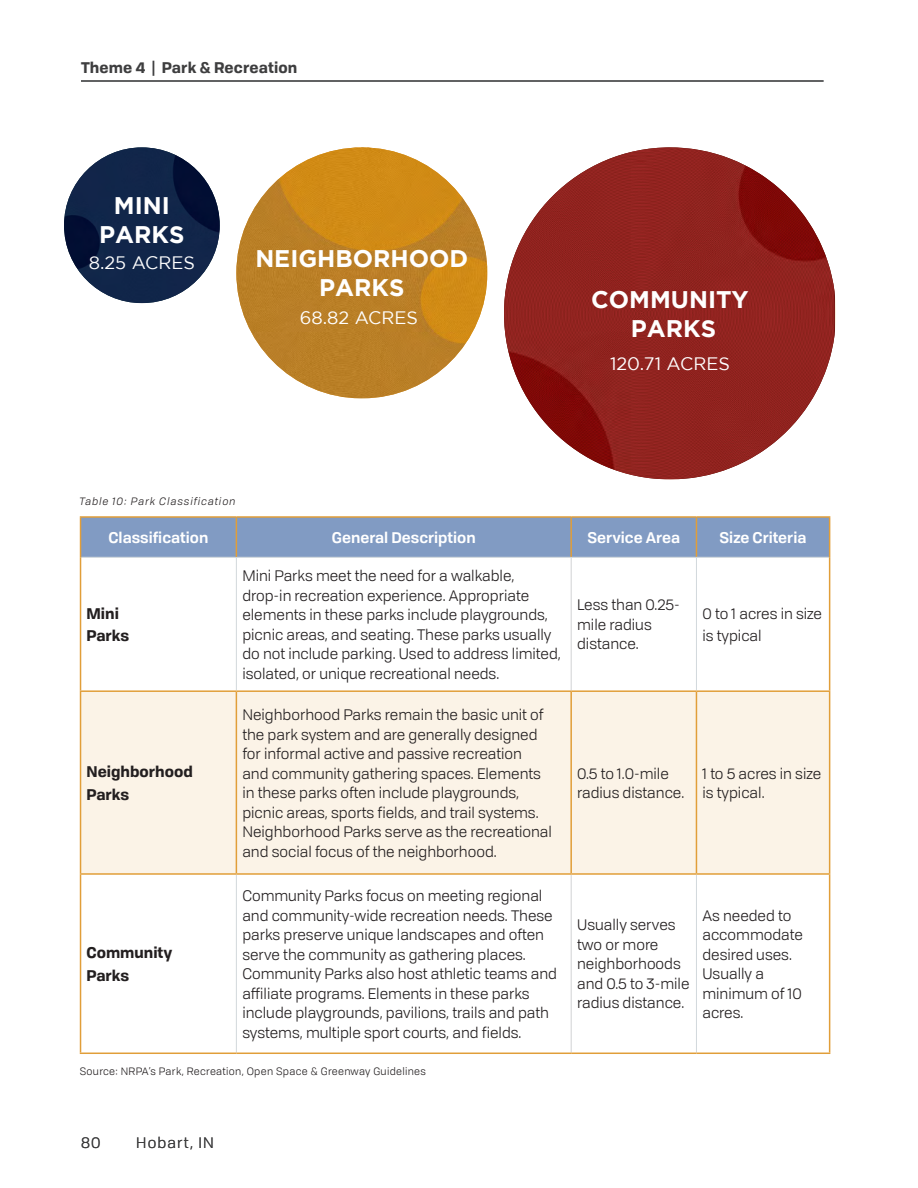
<style>
.page{position:relative;width:918px;height:1188px;background:#fff}
.page>*{position:absolute;margin:0;border:0;box-sizing:border-box;transform-origin:0 0}
.t1{font:700 24px/28.8px "Gotham";color:#fff;text-align:center}
.t2{font:18px "Gotham";color:#fff}
.Table_text{font:15px/19.5px "Tofino";color:#231f20}
.Table_text-2{font:600 15px "Tofino";color:#fff}
.Table_text-3{font:700 15px/22.5px "Tofino";color:#231f20}
.Chapter_Title{font:700 15px "Tofino";letter-spacing:.01em;color:#3e3e3f}
.t3{font:15px "Tofino";letter-spacing:.075em;color:#3e3e3f}
.Caption_2{font:10.5px "Tofino";letter-spacing:.03em;color:#231f20}
.t4{font:italic 10.5px "Tofino";letter-spacing:.08em;color:#231f20}
</style>
<div class="page">
<img style="left:64px;top:147px;width:156px;height:156px;border-radius:78px">
<img style="left:236px;top:147px;width:251px;height:251px;border-radius:125px">
<img style="left:504px;top:147px;width:331px;height:332px">
<div style="left:81px;top:518px;width:748px;height:39px;background:#819bc3"></div>
<div style="left:81px;top:692px;width:748px;height:181px;background:#fbf3e7"></div>
<hr style="left:81px;top:557px;width:155px;height:1px;background:#d2d8dc">
<hr style="left:236px;top:558px;width:1px;height:132px;background:#d2d8dc">
<hr style="left:236px;top:875px;width:1px;height:178px;background:#d2d8dc">
<hr style="left:571px;top:558px;width:1px;height:132px;background:#d1d2d4">
<hr style="left:571px;top:875px;width:1px;height:178px;background:#d1d2d4">
<hr style="left:236px;top:557px;width:335px;height:1px;background:#d2d8dc">
<hr style="left:571px;top:557px;width:125px;height:1px;background:#d2d8dc">
<hr style="left:236px;top:518px;width:1px;height:39px;background:#e19e39">
<hr style="left:570px;top:518px;width:2px;height:39px;background:#e19e39">
<hr style="left:696px;top:518px;width:1px;height:39px;background:#e19e39">
<hr style="left:80px;top:690px;width:156px;height:2px;background:#e19e39">
<hr style="left:80px;top:873px;width:156px;height:2px;background:#e19e39">
<hr style="left:236px;top:690px;width:335px;height:2px;background:#e19e39">
<hr style="left:236px;top:692px;width:1px;height:181px;background:#e19e39">
<hr style="left:236px;top:873px;width:335px;height:2px;background:#e19e39">
<hr style="left:696px;top:558px;width:1px;height:132px;background:#d2d8dc">
<hr style="left:696px;top:557px;width:133px;height:1px;background:#d2d8dc">
<hr style="left:696px;top:875px;width:1px;height:178px;background:#d2d8dc">
<hr style="left:571px;top:690px;width:125px;height:2px;background:#e19e39">
<hr style="left:570px;top:692px;width:2px;height:181px;background:#e19e39">
<hr style="left:571px;top:873px;width:125px;height:2px;background:#e19e39">
<hr style="left:696px;top:690px;width:134px;height:2px;background:#e19e39">
<hr style="left:696px;top:692px;width:1px;height:181px;background:#e19e39">
<hr style="left:696px;top:873px;width:134px;height:2px;background:#e19e39">
<hr style="left:80px;top:516px;width:156px;height:2px;background:#e19e39">
<hr style="left:80px;top:518px;width:1px;height:39px;background:#e19e39">
<hr style="left:236px;top:516px;width:335px;height:2px;background:#e19e39">
<hr style="left:571px;top:516px;width:125px;height:2px;background:#e19e39">
<hr style="left:696px;top:516px;width:134px;height:2px;background:#e19e39">
<hr style="left:829px;top:518px;width:1px;height:39px;background:#e19e39">
<hr style="left:80px;top:557px;width:1px;height:133px;background:#e19e39">
<hr style="left:829px;top:557px;width:1px;height:133px;background:#e19e39">
<hr style="left:80px;top:692px;width:1px;height:181px;background:#e19e39">
<hr style="left:829px;top:692px;width:1px;height:181px;background:#e19e39">
<hr style="left:80px;top:875px;width:1px;height:178px;background:#e19e39">
<hr style="left:829px;top:875px;width:1px;height:178px;background:#e19e39">
<hr style="left:80px;top:1053px;width:156px;height:1px;background:#e19e39">
<hr style="left:236px;top:1053px;width:335px;height:1px;background:#e19e39">
<hr style="left:571px;top:1053px;width:125px;height:1px;background:#e19e39">
<hr style="left:696px;top:1053px;width:134px;height:1px;background:#e19e39">
<hr style="left:81px;top:80px;width:743px;height:2px;background:#57585a">
<p class="Chapter_Title" style="left:81px;top:55px;width:218px">Theme 4 | Park &amp; Recreation</p>
<h2 class="t1" style="left:99px;top:190px;width:87px">MINI<br>PARKS</h2>
<h2 class="t2" style="left:89px;top:252px;width:108px">8.25 ACRES</h2>
<h2 class="t1" style="left:255px;top:244px;width:215px">NEIGHBORHOOD<br>PARKS</h2>
<h2 class="t2" style="left:300px;top:308px;width:120px">68.82 ACRES</h2>
<p class="t4" style="left:80px;top:493px;width:157px">Table 10: Park Classification</p>
<h2 class="t1" style="left:591px;top:284px;width:159px">COMMUNITY<br>PARKS</h2>
<h2 class="t2" style="left:610px;top:353px;width:121px">120.71 ACRES</h2>
<p class="Table_text-2" style="left:109px;top:525px;width:101px">Classification</p>
<p class="Table_text-2" style="left:332px;top:525px;width:145px">General Description</p>
<p class="Table_text-2" style="left:587px;top:525px;width:94px">Service Area</p>
<p class="Table_text-2" style="left:720px;top:525px;width:89px">Size Criteria</p>
<p class="Table_text-3" style="left:87px;top:601px;width:44px">Mini<br>Parks</p>
<p class="Table_text-3" style="left:87px;top:759px;width:108px">Neighborhood<br>Parks</p>
<p class="Table_text-3" style="left:87px;top:940px;width:87px">Community<br>Parks</p>
<p class="Table_text" style="left:242px;top:565px;width:320px">Mini Parks meet the need for a walkable, drop-in recreation experience. Appropriate elements in these parks include playgrounds, picnic areas, and seating. These parks usually do not include parking. Used to address limited, isolated, or unique recreational needs.</p>
<p class="Table_text" style="left:242px;top:704px;width:311px">Neighborhood Parks remain the basic unit of the park system and are generally designed for informal active and passive recreation<br>and community gathering spaces. Elements in these parks often include playgrounds, picnic areas, sports fields, and trail systems.<br>Neighborhood Parks serve as the recreational and social focus of the neighborhood.</p>
<p class="Table_text" style="left:242px;top:885px;width:316px">Community Parks focus on meeting regional and community-wide recreation needs. These parks preserve unique landscapes and often serve the community as gathering places.<br>Community Parks also host athletic teams and affiliate programs. Elements in these parks include playgrounds, pavilions, trails and path systems, multiple sport courts, and fields.</p>
<p class="Caption_2" style="left:80px;top:1064px;width:348px">Source: NRPA’s Park, Recreation, Open Space &amp; Greenway Guidelines</p>
<p class="Table_text" style="left:577px;top:594px;width:104px">Less than 0.25- mile radius distance.</p>
<p class="Table_text" style="left:702px;top:601px;width:121px;line-height:22.5px">0 to 1 acres in size is typical</p>
<p class="Table_text" style="left:577px;top:762px;width:109px">0.5 to 1.0-mile radius distance.</p>
<p class="Table_text" style="left:702px;top:762px;width:120px">1 to 5 acres in size is typical.</p>
<p class="Table_text" style="left:577px;top:914px;width:114px">Usually serves two or more neighborhoods and 0.5 to 3-mile radius distance.</p>
<p class="Table_text" style="left:702px;top:904px;width:102px">As needed to accommodate desired uses.<br>Usually a minimum of 10 acres.</p>
<p class="t3" style="left:81px;top:1132px;width:21px">80</p>
<p class="t3" style="left:136px;top:1132px;width:79px">Hobart, IN</p>
</div>
